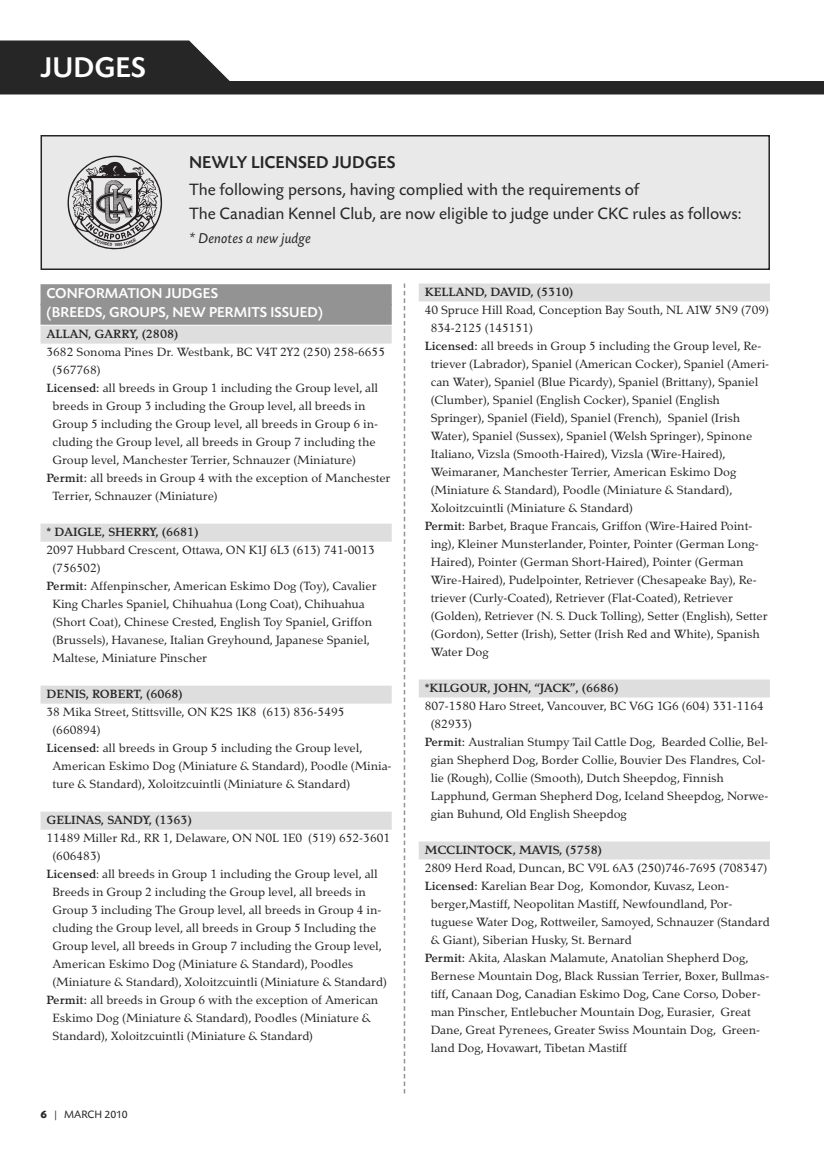
<style>
.page{position:relative;width:824px;height:1161px;background:#fff}
.page>*{position:absolute;margin:0;border:0;box-sizing:border-box;transform-origin:0 0}
.t1{font:500 30px "Today BEF";color:#fff}
.t2{font:500 18px "Today BEF";color:#272627}
.t3{font:17.25px/24px "Today BEF";color:#272627}
.t4{font:15px "Tarocco";color:#272627}
.t5{font:700 15px "Tarocco";color:#272627}
.t6{font:500 15px/19.5px "Today BEF";color:#fff}
.t7{font:italic 15px "Today BEF";letter-spacing:-.005em;color:#272627}
.t8{font:11.25px "Today BEF";color:#272627}
.s1{font-weight:700}
</style>
<div class="page">
<svg style="left:0;top:40px;width:824px;height:54px"></svg>
<div style="left:41px;top:136px;width:728px;height:133px;background:#e9e9e9"></div>
<div style="left:40px;top:135px;width:730px;height:135px;border:2px solid #272627"></div>
<svg style="left:68px;top:156px;width:94px;height:93px"></svg>
<svg style="left:404px;top:284px;width:1px;height:810px"></svg>
<div style="left:40px;top:284px;width:352px;height:21px;background:#939393"></div>
<div style="left:40px;top:304px;width:352px;height:21px;background:#939393"></div>
<div style="left:40px;top:326px;width:352px;height:18px;background:#dfdedf"></div>
<div style="left:40px;top:524px;width:352px;height:18px;background:#dfdedf"></div>
<div style="left:40px;top:686px;width:352px;height:18px;background:#dfdedf"></div>
<div style="left:40px;top:812px;width:352px;height:18px;background:#dfdedf"></div>
<div style="left:418px;top:284px;width:352px;height:18px;background:#dfdedf"></div>
<div style="left:418px;top:680px;width:352px;height:18px;background:#dfdedf"></div>
<div style="left:418px;top:842px;width:352px;height:18px;background:#dfdedf"></div>
<p class="t1" style="left:40px;top:56px;width:107px">JUDGES</p>
<p class="t2" style="left:189px;top:155px;width:208px">NEWLY LICENSED JUDGES</p>
<p class="t3" style="left:189px;top:179px;width:554px">The following persons, having complied with the requirements of<br>The Canadian Kennel Club, are now eligible to judge under CKC rules as follows:</p>
<p class="t7" style="left:189px;top:233px;width:124px">* Denotes a new judge</p>
<p class="t6" style="left:46px;top:285px;width:278px">CONFORMATION JUDGES<br>(BREEDS, GROUPS, NEW PERMITS ISSUED)</p>
<p class="t5" style="left:47px;top:324px;width:133px">ALLAN, GARRY, (2808)</p>
<p class="t4" style="left:46px;top:342px;width:340px">3682 Sonoma Pines Dr. Westbank, BC V4T 2Y2 (250) 258-6655</p>
<p class="t4" style="left:52px;top:360px;width:50px">(567768)</p>
<p class="t4" style="left:46px;top:378px;width:333px"><span class="s1">Licensed:</span> all breeds in Group 1 including the Group level, all</p>
<p class="t4" style="left:52px;top:396px;width:314px">breeds in Group 3 including the Group level, all breeds in</p>
<p class="t4" style="left:52px;top:414px;width:327px">Group 5 including the Group level, all breeds in Group 6 in-</p>
<p class="t4" style="left:52px;top:432px;width:324px">cluding the Group level, all breeds in Group 7 including the</p>
<p class="t4" style="left:52px;top:450px;width:305px">Group level, Manchester Terrier, Schnauzer (Miniature)</p>
<p class="t4" style="left:46px;top:468px;width:345px"><span class="s1">Permit:</span> all breeds in Group 4 with the exception of Manchester</p>
<p class="t4" style="left:52px;top:486px;width:166px">Terrier, Schnauzer (Miniature)</p>
<p class="t5" style="left:47px;top:522px;width:153px">* DAIGLE, SHERRY, (6681)</p>
<p class="t4" style="left:46px;top:540px;width:330px">2097 Hubbard Crescent, Ottawa, ON K1J 6L3 (613) 741-0013</p>
<p class="t4" style="left:52px;top:558px;width:50px">(756502)</p>
<p class="t4" style="left:46px;top:576px;width:332px"><span class="s1">Permit:</span> Affenpinscher, American Eskimo Dog (Toy), Cavalier</p>
<p class="t4" style="left:52px;top:594px;width:314px">King Charles Spaniel, Chihuahua (Long Coat), Chihuahua</p>
<p class="t4" style="left:52px;top:612px;width:321px">(Short Coat), Chinese Crested, English Toy Spaniel, Griffon</p>
<p class="t4" style="left:52px;top:630px;width:319px">(Brussels), Havanese, Italian Greyhound, Japanese Spaniel,</p>
<p class="t4" style="left:52px;top:648px;width:156px">Maltese, Miniature Pinscher</p>
<p class="t5" style="left:47px;top:684px;width:138px">DENIS, ROBERT, (6068)</p>
<p class="t4" style="left:46px;top:702px;width:299px">38 Mika Street, Stittsville, ON K2S 1K8 (613) 836-5495</p>
<p class="t4" style="left:52px;top:720px;width:50px">(660894)</p>
<p class="t4" style="left:46px;top:738px;width:317px"><span class="s1">Licensed:</span> all breeds in Group 5 including the Group level,</p>
<p class="t4" style="left:52px;top:756px;width:340px">American Eskimo Dog (Miniature &amp; Standard), Poodle (Minia-</p>
<p class="t4" style="left:52px;top:774px;width:299px">ture &amp; Standard), Xoloitzcuintli (Miniature &amp; Standard)</p>
<p class="t5" style="left:47px;top:810px;width:147px">GELINAS, SANDY, (1363)</p>
<p class="t4" style="left:46px;top:828px;width:345px">11489 Miller Rd., RR 1, Delaware, ON N0L 1E0 (519) 652-3601</p>
<p class="t4" style="left:52px;top:846px;width:50px">(606483)</p>
<p class="t4" style="left:46px;top:864px;width:333px"><span class="s1">Licensed</span>: all breeds in Group 1 including the Group level, all</p>
<p class="t4" style="left:52px;top:882px;width:315px">Breeds in Group 2 including the Group level, all breeds in</p>
<p class="t4" style="left:52px;top:900px;width:330px">Group 3 including The Group level, all breeds in Group 4 in-</p>
<p class="t4" style="left:52px;top:918px;width:325px">cluding the Group level, all breeds in Group 5 Including the</p>
<p class="t4" style="left:52px;top:936px;width:331px">Group level, all breeds in Group 7 including the Group level,</p>
<p class="t4" style="left:52px;top:954px;width:302px">American Eskimo Dog (Miniature &amp; Standard), Poodles</p>
<p class="t4" style="left:52px;top:972px;width:336px">(Miniature &amp; Standard), Xoloitzcuintli (Miniature &amp; Standard)</p>
<p class="t4" style="left:46px;top:990px;width:333px"><span class="s1">Permit:</span> all breeds in Group 6 with the exception of American</p>
<p class="t4" style="left:52px;top:1008px;width:320px">Eskimo Dog (Miniature &amp; Standard), Poodles (Miniature &amp;</p>
<p class="t4" style="left:52px;top:1026px;width:262px">Standard), Xoloitzcuintli (Miniature &amp; Standard)</p>
<p class="t8" style="left:40px;top:1110px;width:89px"><span class="s1">6</span> | MARCH 2010</p>
<p class="t5" style="left:425px;top:282px;width:150px">KELLAND, DAVID, (5310)</p>
<p class="t4" style="left:424px;top:300px;width:346px">40 Spruce Hill Road, Conception Bay South, NL A1W 5N9 (709)</p>
<p class="t4" style="left:430px;top:318px;width:104px">834-2125 (145151)</p>
<p class="t4" style="left:424px;top:336px;width:338px"><span class="s1">Licensed:</span> all breeds in Group 5 including the Group level, Re-</p>
<p class="t4" style="left:430px;top:354px;width:340px">triever (Labrador), Spaniel (American Cocker), Spaniel (Ameri-</p>
<p class="t4" style="left:430px;top:372px;width:329px">can Water), Spaniel (Blue Picardy), Spaniel (Brittany), Spaniel</p>
<p class="t4" style="left:430px;top:390px;width:291px">(Clumber), Spaniel (English Cocker), Spaniel (English</p>
<p class="t4" style="left:430px;top:408px;width:311px">Springer), Spaniel (Field), Spaniel (French), Spaniel (Irish</p>
<p class="t4" style="left:430px;top:426px;width:323px">Water), Spaniel (Sussex), Spaniel (Welsh Springer), Spinone</p>
<p class="t4" style="left:430px;top:444px;width:296px">Italiano, Vizsla (Smooth-Haired), Vizsla (Wire-Haired),</p>
<p class="t4" style="left:430px;top:462px;width:307px">Weimaraner, Manchester Terrier, American Eskimo Dog</p>
<p class="t4" style="left:430px;top:480px;width:303px">(Miniature &amp; Standard), Poodle (Miniature &amp; Standard),</p>
<p class="t4" style="left:430px;top:498px;width:204px">Xoloitzcuintli (Miniature &amp; Standard)</p>
<p class="t4" style="left:424px;top:516px;width:329px"><span class="s1">Permit:</span> Barbet, Braque Francais, Griffon (Wire-Haired Point-</p>
<p class="t4" style="left:430px;top:534px;width:329px">ing), Kleiner Munsterlander, Pointer, Pointer (German Long-</p>
<p class="t4" style="left:430px;top:552px;width:314px">Haired), Pointer (German Short-Haired), Pointer (German</p>
<p class="t4" style="left:430px;top:570px;width:327px">Wire-Haired), Pudelpointer, Retriever (Chesapeake Bay), Re-</p>
<p class="t4" style="left:430px;top:588px;width:304px">triever (Curly-Coated), Retriever (Flat-Coated), Retriever</p>
<p class="t4" style="left:430px;top:606px;width:338px">(Golden), Retriever (N. S. Duck Tolling), Setter (English), Setter</p>
<p class="t4" style="left:430px;top:624px;width:330px">(Gordon), Setter (Irish), Setter (Irish Red and White), Spanish</p>
<p class="t4" style="left:430px;top:642px;width:60px">Water Dog</p>
<p class="t5" style="left:425px;top:678px;width:195px">*KILGOUR, JOHN, “JACK”, (6686)</p>
<p class="t4" style="left:424px;top:696px;width:340px">807-1580 Haro Street, Vancouver, BC V6G 1G6 (604) 331-1164</p>
<p class="t4" style="left:430px;top:714px;width:43px">(82933)</p>
<p class="t4" style="left:424px;top:732px;width:345px"><span class="s1">Permit:</span> Australian Stumpy Tail Cattle Dog, Bearded Collie, Bel-</p>
<p class="t4" style="left:430px;top:750px;width:336px">gian Shepherd Dog, Border Collie, Bouvier Des Flandres, Col-</p>
<p class="t4" style="left:430px;top:768px;width:295px">lie (Rough), Collie (Smooth), Dutch Sheepdog, Finnish</p>
<p class="t4" style="left:430px;top:786px;width:339px">Lapphund, German Shepherd Dog, Iceland Sheepdog, Norwe-</p>
<p class="t4" style="left:430px;top:804px;width:198px">gian Buhund, Old English Sheepdog</p>
<p class="t5" style="left:425px;top:840px;width:179px">MCCLINTOCK, MAVIS, (5758)</p>
<p class="t4" style="left:424px;top:858px;width:344px">2809 Herd Road, Duncan, BC V9L 6A3 (250)746-7695 (708347)</p>
<p class="t4" style="left:424px;top:876px;width:306px"><span class="s1">Licensed:</span> Karelian Bear Dog, Komondor, Kuvasz, Leon-</p>
<p class="t4" style="left:430px;top:894px;width:303px">berger,Mastiff, Neopolitan Mastiff, Newfoundland, Por-</p>
<p class="t4" style="left:430px;top:912px;width:340px">tuguese Water Dog, Rottweiler, Samoyed, Schnauzer (Standard</p>
<p class="t4" style="left:430px;top:930px;width:202px">&amp; Giant), Siberian Husky, St. Bernard</p>
<p class="t4" style="left:424px;top:948px;width:325px"><span class="s1">Permit:</span> Akita, Alaskan Malamute, Anatolian Shepherd Dog,</p>
<p class="t4" style="left:430px;top:966px;width:340px">Bernese Mountain Dog, Black Russian Terrier, Boxer, Bullmas-</p>
<p class="t4" style="left:430px;top:984px;width:331px">tiff, Canaan Dog, Canadian Eskimo Dog, Cane Corso, Dober-</p>
<p class="t4" style="left:430px;top:1002px;width:322px">man Pinscher, Entlebucher Mountain Dog, Eurasier, Great</p>
<p class="t4" style="left:430px;top:1020px;width:331px">Dane, Great Pyrenees, Greater Swiss Mountain Dog, Green-</p>
<p class="t4" style="left:430px;top:1038px;width:198px">land Dog, Hovawart, Tibetan Mastiff</p>
</div>
